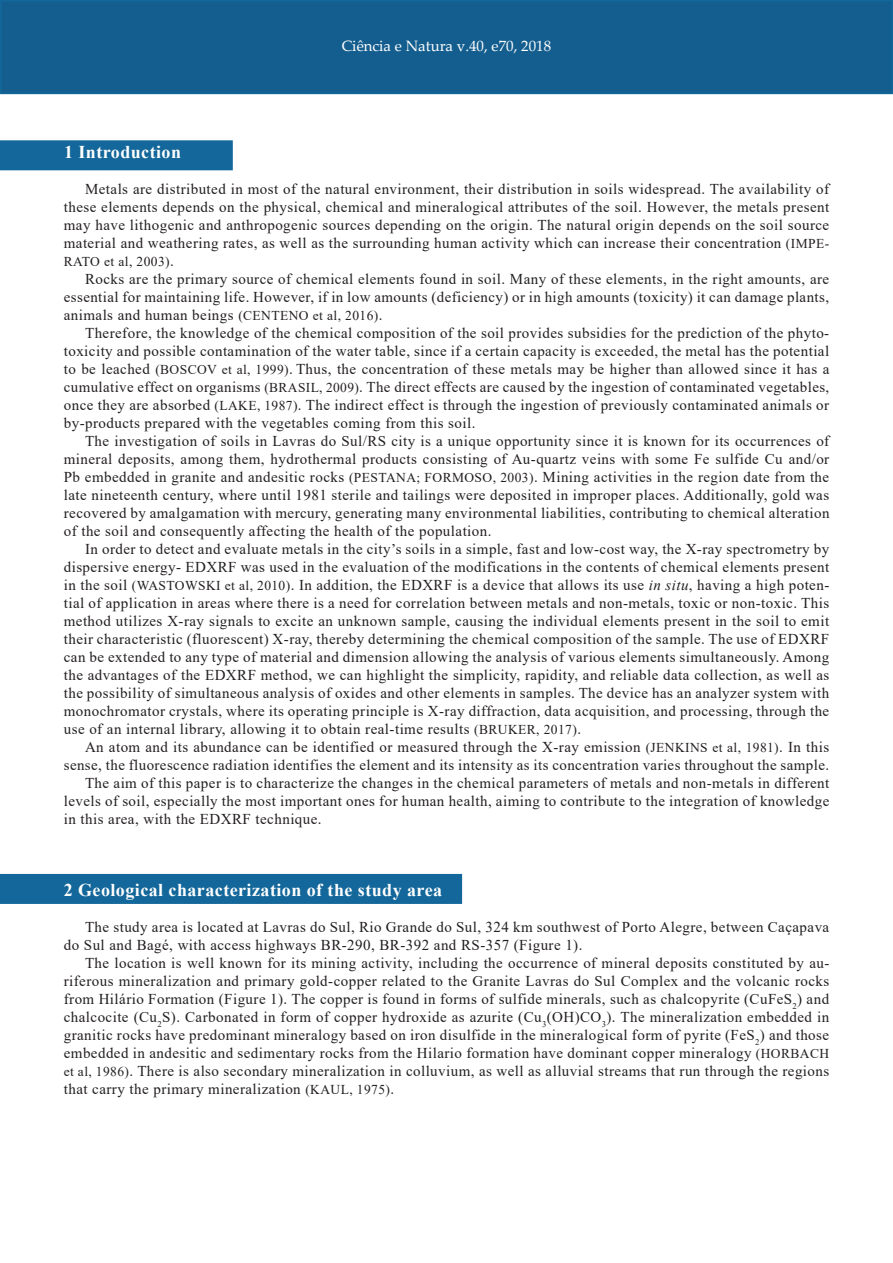
<style>
.page{position:relative;width:893px;height:1263px;background:#fff}
.page>*{position:absolute;margin:0;border:0;box-sizing:border-box;transform-origin:0 0}
.t1{font:700 18px "Times New Roman";letter-spacing:.025em;color:#fff}
.t2{font:15px/18px "Times New Roman";letter-spacing:.03em;color:#231f20;text-align:justify}
.t3{font:15px "Palatino Linotype";color:#fff}
.t4{font:13.5px "Times New Roman";letter-spacing:.03em;color:#231f20}
.s1{font-size:13.5px}
.s2{font-size:15px}
.s3{font-style:italic}
</style>
<div class="page">
<div style="left:0;top:0;width:893px;height:94px;background:#145e8f;border:2px solid #13679a"></div>
<div style="left:0;top:875px;width:461px;height:28px;background:#13679a"></div>
<div style="left:0;top:874px;width:462px;height:30px;border:2px solid #13679a"></div>
<div style="left:1px;top:141px;width:231px;height:29px;background:#13679a"></div>
<div style="left:0;top:140px;width:233px;height:30px;border:2px solid #13679a"></div>
<p class="t3" style="left:342px;top:35px;width:211px">Ciência e Natura v.40, e70, 2018</p>
<p class="t1" style="left:64px;top:139px;width:119px">1 Introduction</p>
<p class="t2" style="left:64px;top:180px;width:767px;text-indent:21px">Metals are distributed in most of the natural environment, their distribution in soils widespread. The availability of these elements depends on the physical, chemical and mineralogical attributes of the soil. However, the metals present may have lithogenic and anthropogenic sources depending on the origin. The natural origin depends on the soil source material and weathering rates, as well as the surrounding human activity which can increase their concentration <span class="s1">(IMPE-</span></p>
<p class="t4" style="left:64px;top:252px;width:112px">RATO et al, 2003)<span class="s2">.</span></p>
<p class="t2" style="left:64px;top:270px;width:767px;text-indent:21px">Rocks are the primary source of chemical elements found in soil. Many of these elements, in the right amounts, are essential for maintaining life. However, if in low amounts (deficiency) or in high amounts (toxicity) it can damage plants, animals and human beings <span class="s1">(CENTENO et al, 2016)</span>.</p>
<p class="t2" style="left:64px;top:324px;width:767px;text-indent:21px">Therefore, the knowledge of the chemical composition of the soil provides subsidies for the prediction of the phyto&shy;toxicity and possible contamination of the water table, since if a certain capacity is exceeded, the metal has the potential to be leached <span class="s1">(BOSCOV et al, 1999)</span>. Thus, the concentration of these metals may be higher than allowed since it has a cumulative effect on organisms <span class="s1">(BRASIL, 2009)</span>. The direct effects are caused by the ingestion of contaminated vegetables, once they are absorbed <span class="s1">(LAKE, 1987)</span>. The indirect effect is through the ingestion of previously contaminated animals or by-products prepared with the vegetables coming from this soil.</p>
<p class="t2" style="left:64px;top:432px;width:767px;text-indent:21px">The investigation of soils in Lavras do Sul/RS city is a unique opportunity since it is known for its occurrences of mineral deposits, among them, hydrothermal products consisting of Au-quartz veins with some Fe sulfide Cu and/or Pb embedded in granite and andesitic rocks <span class="s1">(PESTANA; FORMOSO, 2003)</span>. Mining activities in the region date from the late nineteenth century, where until 1981 sterile and tailings were deposited in improper places. Additionally, gold was recovered by amalgamation with mercury, generating many environmental liabilities, contributing to chemical alteration of the soil and consequently affecting the health of the population.</p>
<p class="t2" style="left:64px;top:540px;width:767px;text-indent:21px">In order to detect and evaluate metals in the city’s soils in a simple, fast and low-cost way, the X-ray spectrometry by dispersive energy- EDXRF was used in the evaluation of the modifications in the contents of chemical elements present in the soil <span class="s1">(WASTOWSKI et al, 2010)</span>. In addition, the EDXRF is a device that allows its use <span class="s3">in situ</span>, having a high poten&shy;tial of application in areas where there is a need for correlation between metals and non-metals, toxic or non-toxic. This method utilizes X-ray signals to excite an unknown sample, causing the individual elements present in the soil to emit their characteristic (fluorescent) X-ray, thereby determining the chemical composition of the sample. The use of EDXRF can be extended to any type of material and dimension allowing the analysis of various elements simultaneously. Among the advantages of the EDXRF method, we can highlight the simplicity, rapidity, and reliable data collection, as well as the possibility of simultaneous analysis of oxides and other elements in samples. The device has an analyzer system with monochromator crystals, where its operating principle is X-ray diffraction, data acquisition, and processing, through the use of an internal library, allowing it to obtain real-time results <span class="s1">(BRUKER, 2017)</span>.</p>
<p class="t2" style="left:85px;top:738px;width:746px">An atom and its abundance can be identified or measured through the X-ray emission <span class="s1">(JENKINS et al, 1981)</span>. In this</p>
<p class="t2" style="left:64px;top:756px;width:767px">sense, the fluorescence radiation identifies the element and its intensity as its concentration varies throughout the sample.</p>
<p class="t2" style="left:85px;top:774px;width:746px">The aim of this paper is to characterize the changes in the chemical parameters of metals and non-metals in different</p>
<p class="t2" style="left:64px;top:792px;width:767px">levels of soil, especially the most important ones for human health, aiming to contribute to the integration of knowledge</p>
<p class="t2" style="left:64px;top:810px;width:259px">in this area, with the EDXRF technique.</p>
<p class="t1" style="left:64px;top:877px;width:380px">2 Geological characterization of the study area</p>
<p class="t2" style="left:64px;top:918px;width:767px;text-indent:21px">The study area is located at Lavras do Sul, Rio Grande do Sul, 324 km southwest of Porto Alegre, between Caçapava do Sul and Bagé, with access highways BR-290, BR-392 and RS-357 (Figure 1).</p>
<p class="t2" style="left:64px;top:954px;width:767px;text-indent:21px">The location is well known for its mining activity, including the occurrence of mineral deposits constituted by au&shy;riferous mineralization and primary gold-copper related to the Granite Lavras do Sul Complex and the volcanic rocks from Hilário Formation (Figure 1). The copper is found in forms of sulfide minerals, such as chalcopyrite (CuFeS<sub>2</sub>) and chalcocite (Cu<sub>2</sub>S). Carbonated in form of copper hydroxide as azurite (Cu<sub>3</sub>(OH)CO<sub>3</sub>). The mineralization embedded in granitic rocks have predominant mineralogy based on iron disulfide in the mineralogical form of pyrite (FeS<sub>2</sub>) and those embedded in andesitic and sedimentary rocks from the Hilario formation have dominant copper mineralogy <span class="s1">(HORBACH et al, 1986)</span>. There is also secondary mineralization in colluvium, as well as alluvial streams that run through the regions that carry the primary mineralization <span class="s1">(KAUL, 1975)</span>.</p>
</div>
